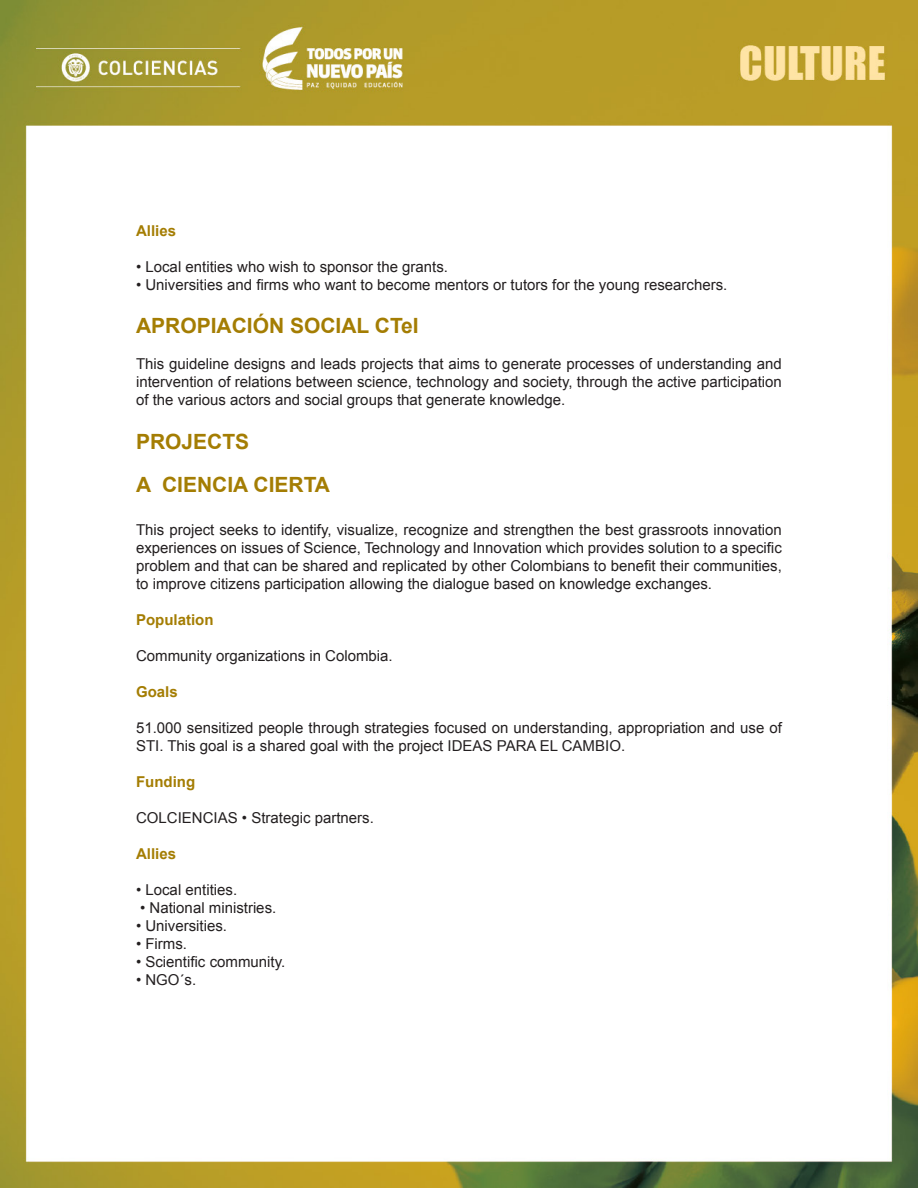
<style>
.page{position:relative;width:918px;height:1188px;background:#fff}
.page>*{position:absolute;margin:0;border:0;box-sizing:border-box;transform-origin:0 0}
.titulo2{font:700 21px "Arial";color:#a47d03}
.t1{font:15px/18px "Arial";color:#231f20;text-align:justify}
.t2{font:700 15px "Arial";color:#a47d03}
</style>
<div class="page">
<img style="left:0;top:0;width:918px;height:1188px">
<p class="t2" style="left:136px;top:221px;width:42px">Allies</p>
<p class="t1" style="left:136px;top:258px;width:314px">• Local entities who wish to sponsor the grants.</p>
<p class="t1" style="left:136px;top:276px;width:593px">• Universities and firms who want to become mentors or tutors for the young researchers.</p>
<p class="titulo2" style="left:136px;top:312px;width:284px">APROPIACIÓN SOCIAL CTeI</p>
<p class="t1" style="left:136px;top:355px;width:647px">This guideline designs and leads projects that aims to generate processes of understanding and intervention of relations between science, technology and society, through the active participation of the various actors and social groups that generate knowledge.</p>
<p class="titulo2" style="left:136px;top:427px;width:115px">PROJECTS</p>
<p class="titulo2" style="left:136px;top:470px;width:196px">A CIENCIA CIERTA</p>
<p class="t1" style="left:136px;top:521px;width:647px">This project seeks to identify, visualize, recognize and strengthen the best grassroots innovation experiences on issues of Science, Technology and Innovation which provides solution to a specific problem and that can be shared and replicated by other Colombians to benefit their communities, to improve citizens participation allowing the dialogue based on knowledge exchanges.</p>
<p class="t2" style="left:136px;top:610px;width:79px">Population</p>
<p class="t1" style="left:136px;top:647px;width:258px">Community organizations in Colombia.</p>
<p class="t2" style="left:136px;top:682px;width:43px">Goals</p>
<p class="t1" style="left:136px;top:719px;width:647px">51.000 sensitized people through strategies focused on understanding, appropriation and use of<br>STI. This goal is a shared goal with the project IDEAS PARA EL CAMBIO.</p>
<p class="t2" style="left:136px;top:772px;width:61px">Funding</p>
<p class="t1" style="left:136px;top:809px;width:239px">COLCIENCIAS • Strategic partners.</p>
<p class="t2" style="left:136px;top:844px;width:42px">Allies</p>
<p class="t1" style="left:136px;top:881px;width:103px">• Local entities.</p>
<p class="t1" style="left:140px;top:899px;width:138px">• National ministries.</p>
<p class="t1" style="left:136px;top:917px;width:93px">• Universities.</p>
<p class="t1" style="left:136px;top:935px;width:53px">• Firms.</p>
<p class="t1" style="left:136px;top:953px;width:151px">• Scientific community.</p>
<p class="t1" style="left:136px;top:971px;width:62px">• NGO´s.</p>
</div>
